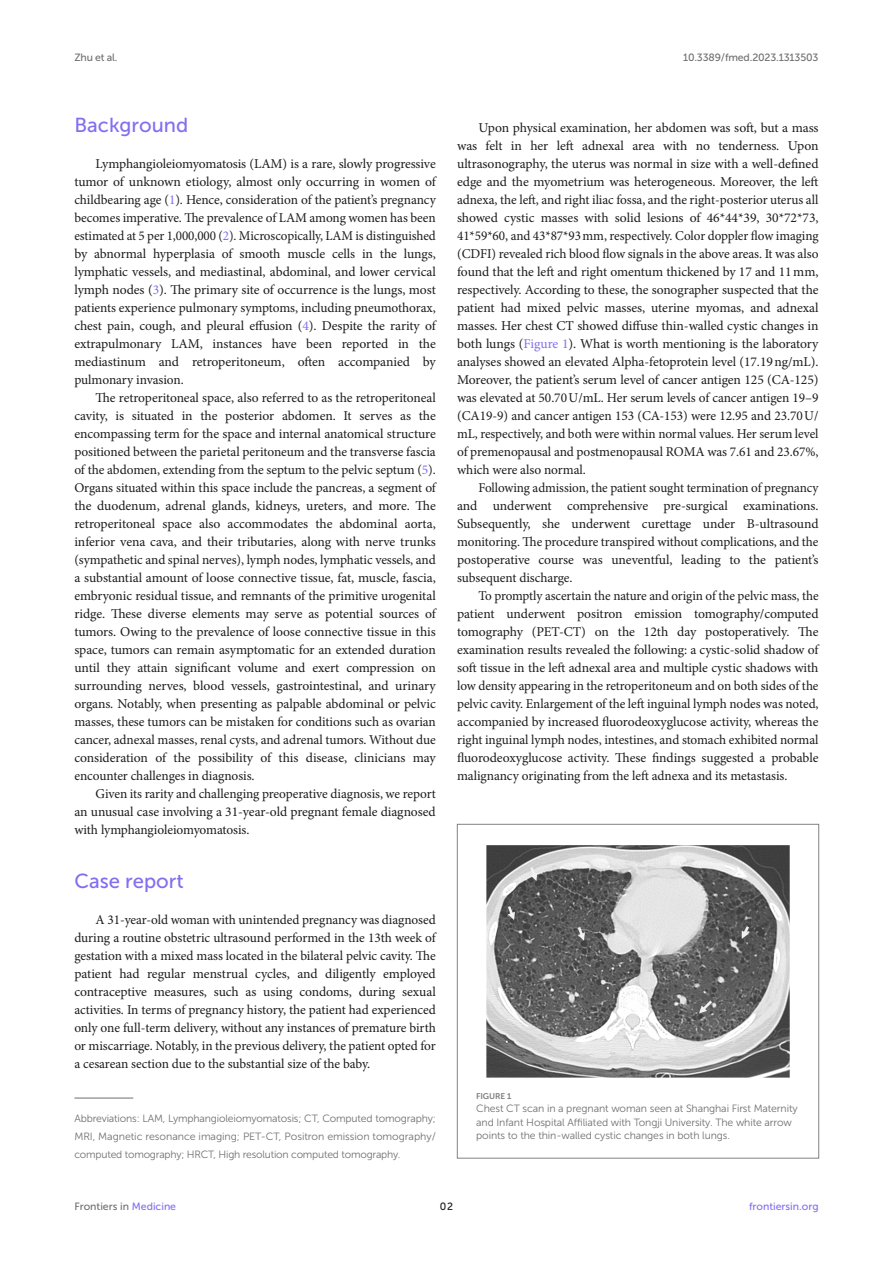
<style>
.page{position:relative;width:893px;height:1263px;background:#fff}
.page>*{position:absolute;margin:0;border:0;box-sizing:border-box;transform-origin:0 0}
.HEAD_1{font:20.25px "Museo Sans 500";color:#856df0}
.TEXT{font:13.5px/18px "Minion Pro";letter-spacing:-.005em;color:#1b1c1b;text-align:justify}
.TEXT_FLUSH{font:13.5px/18px "Minion Pro";letter-spacing:-.005em;color:#1b1c1b;text-align:justify}
.ABB{font:10.5px/18px "Museo Sans 300";letter-spacing:-.02em;color:#706f70;text-align:justify}
.FIG_LEG{font:10.5px/13.5px "Museo Sans 300";letter-spacing:-.01em;color:#706f70}
.t1{font:10.5px "Museo Sans 500";letter-spacing:-.015em;color:#706f70}
.t2{font:10.5px "Museo Sans 500";color:#856df0}
.t3{font:10.5px "Museo Sans 500";color:#1b1c1b}
.FIG_HD{font:8.25px "Museo Sans 700";letter-spacing:-.01em;color:#7e7f7f}
.s1{color:#856df0}
</style>
<div class="page">
<img style="left:486px;top:845px;width:304px;height:233px">
<div style="left:457px;top:824px;width:362px;height:334px;border:1px solid #808285"></div>
<hr style="left:74px;top:1098px;width:59px;height:1px;background:#706f70">
<p class="t1" style="left:74px;top:51px;width:45px">Zhu et al.</p>
<p class="t1" style="left:683px;top:51px;width:137px">10.3389/fmed.2023.1313503</p>
<p class="HEAD_1" style="left:74px;top:114px;width:115px">Background</p>
<p class="TEXT_FLUSH" style="left:74px;top:155px;width:363px;text-indent:21px">Lymphangioleiomyomatosis (LAM) is a rare, slowly progressive tumor of unknown etiology, almost only occurring in women of childbearing age (<span class="s1">1</span>). Hence, consideration of the patient’s pregnancy becomes imperative. The prevalence of LAM among women has been estimated at 5 per 1,000,000 (<span class="s1">2</span>). Microscopically, LAM is distinguished by abnormal hyperplasia of smooth muscle cells in the lungs, lymphatic vessels, and mediastinal, abdominal, and lower cervical lymph nodes (<span class="s1">3</span>). The primary site of occurrence is the lungs, most patients experience pulmonary symptoms, including pneumothorax, chest pain, cough, and pleural effusion (<span class="s1">4</span>). Despite the rarity of extrapulmonary LAM, instances have been reported in the mediastinum and retroperitoneum, often accompanied by pulmonary invasion.</p>
<p class="TEXT" style="left:74px;top:389px;width:363px;text-indent:21px">The retroperitoneal space, also referred to as the retroperitoneal cavity, is situated in the posterior abdomen. It serves as the encompassing term for the space and internal anatomical structure positioned between the parietal peritoneum and the transverse fascia of the abdomen, extending from the septum to the pelvic septum (<span class="s1">5</span>).<br>Organs situated within this space include the pancreas, a segment of the duodenum, adrenal glands, kidneys, ureters, and more. The retroperitoneal space also accommodates the abdominal aorta, inferior vena cava, and their tributaries, along with nerve trunks (sympathetic and spinal nerves), lymph nodes, lymphatic vessels, and a substantial amount of loose connective tissue, fat, muscle, fascia, embryonic residual tissue, and remnants of the primitive urogenital ridge. These diverse elements may serve as potential sources of tumors. Owing to the prevalence of loose connective tissue in this space, tumors can remain asymptomatic for an extended duration until they attain significant volume and exert compression on surrounding nerves, blood vessels, gastrointestinal, and urinary organs. Notably, when presenting as palpable abdominal or pelvic masses, these tumors can be mistaken for conditions such as ovarian cancer, adnexal masses, renal cysts, and adrenal tumors. Without due consideration of the possibility of this disease, clinicians may encounter challenges in diagnosis.</p>
<p class="TEXT" style="left:74px;top:785px;width:363px;text-indent:21px">Given its rarity and challenging preoperative diagnosis, we report an unusual case involving a 31-year-old pregnant female diagnosed with lymphangioleiomyomatosis.</p>
<p class="HEAD_1" style="left:74px;top:870px;width:111px">Case report</p>
<p class="TEXT_FLUSH" style="left:74px;top:911px;width:363px;text-indent:21px">A 31-year-old woman with unintended pregnancy was diagnosed during a routine obstetric ultrasound performed in the 13th week of gestation with a mixed mass located in the bilateral pelvic cavity. The patient had regular menstrual cycles, and diligently employed contraceptive measures, such as using condoms, during sexual activities. In terms of pregnancy history, the patient had experienced only one full-term delivery, without any instances of premature birth or miscarriage. Notably, in the previous delivery, the patient opted for a cesarean section due to the substantial size of the baby.</p>
<p class="ABB" style="left:74px;top:1109px;width:363px">Abbreviations: LAM, Lymphangioleiomyomatosis; CT, Computed tomography; MRI, Magnetic resonance imaging; PET-CT, Positron emission tomography/ computed tomography; HRCT, High resolution computed tomography.</p>
<p class="TEXT" style="left:457px;top:119px;width:363px;text-indent:21px">Upon physical examination, her abdomen was soft, but a mass was felt in her left adnexal area with no tenderness. Upon ultrasonography, the uterus was normal in size with a well-defined edge and the myometrium was heterogeneous. Moreover, the left adnexa, the left, and right iliac fossa, and the right-posterior uterus all showed cystic masses with solid lesions of 46*44*39, 30*72*73, 41*59*60, and 43*87*93mm, respectively. Color doppler flow imaging (CDFI) revealed rich blood flow signals in the above areas. It was also found that the left and right omentum thickened by 17 and 11mm, respectively. According to these, the sonographer suspected that the patient had mixed pelvic masses, uterine myomas, and adnexal masses. Her chest CT showed diffuse thin-walled cystic changes in both lungs (<span class="s1">Figure 1</span>). What is worth mentioning is the laboratory analyses showed an elevated Alpha-fetoprotein level (17.19ng/mL).<br>Moreover, the patient’s serum level of cancer antigen 125 (CA-125) was elevated at 50.70U/mL. Her serum levels of cancer antigen 19–9 (CA19-9) and cancer antigen 153 (CA-153) were 12.95 and 23.70U/ mL, respectively, and both were within normal values. Her serum level of premenopausal and postmenopausal ROMA was 7.61 and 23.67%, which were also normal.</p>
<p class="TEXT" style="left:457px;top:479px;width:363px;text-indent:21px">Following admission, the patient sought termination of pregnancy and underwent comprehensive pre-surgical examinations.<br>Subsequently, she underwent curettage under B-ultrasound monitoring. The procedure transpired without complications, and the postoperative course was uneventful, leading to the patient’s subsequent discharge.</p>
<p class="TEXT" style="left:457px;top:587px;width:363px;text-indent:21px">To promptly ascertain the nature and origin of the pelvic mass, the patient underwent positron emission tomography/computed tomography (PET-CT) on the 12th day postoperatively. The examination results revealed the following: a cystic-solid shadow of soft tissue in the left adnexal area and multiple cystic shadows with low density appearing in the retroperitoneum and on both sides of the pelvic cavity. Enlargement of the left inguinal lymph nodes was noted, accompanied by increased fluorodeoxyglucose activity, whereas the right inguinal lymph nodes, intestines, and stomach exhibited normal fluorodeoxyglucose activity. These findings suggested a probable malignancy originating from the left adnexa and its metastasis.</p>
<p class="FIG_HD" style="left:476px;top:1091px;width:37px">FIGURE 1</p>
<p class="FIG_LEG" style="left:476px;top:1102px;width:323px">Chest CT scan in a pregnant woman seen at Shanghai First Maternity and Infant Hospital Affiliated with Tongji University. The white arrow points to the thin-walled cystic changes in both lungs.</p>
<p class="t1" style="left:74px;top:1200px;width:103px">Frontiers in <span class="s1">Medicine</span></p>
<p class="t3" style="left:440px;top:1200px;width:15px">02</p>
<p class="t2" style="left:749px;top:1200px;width:71px">frontiersin.org</p>
</div>
